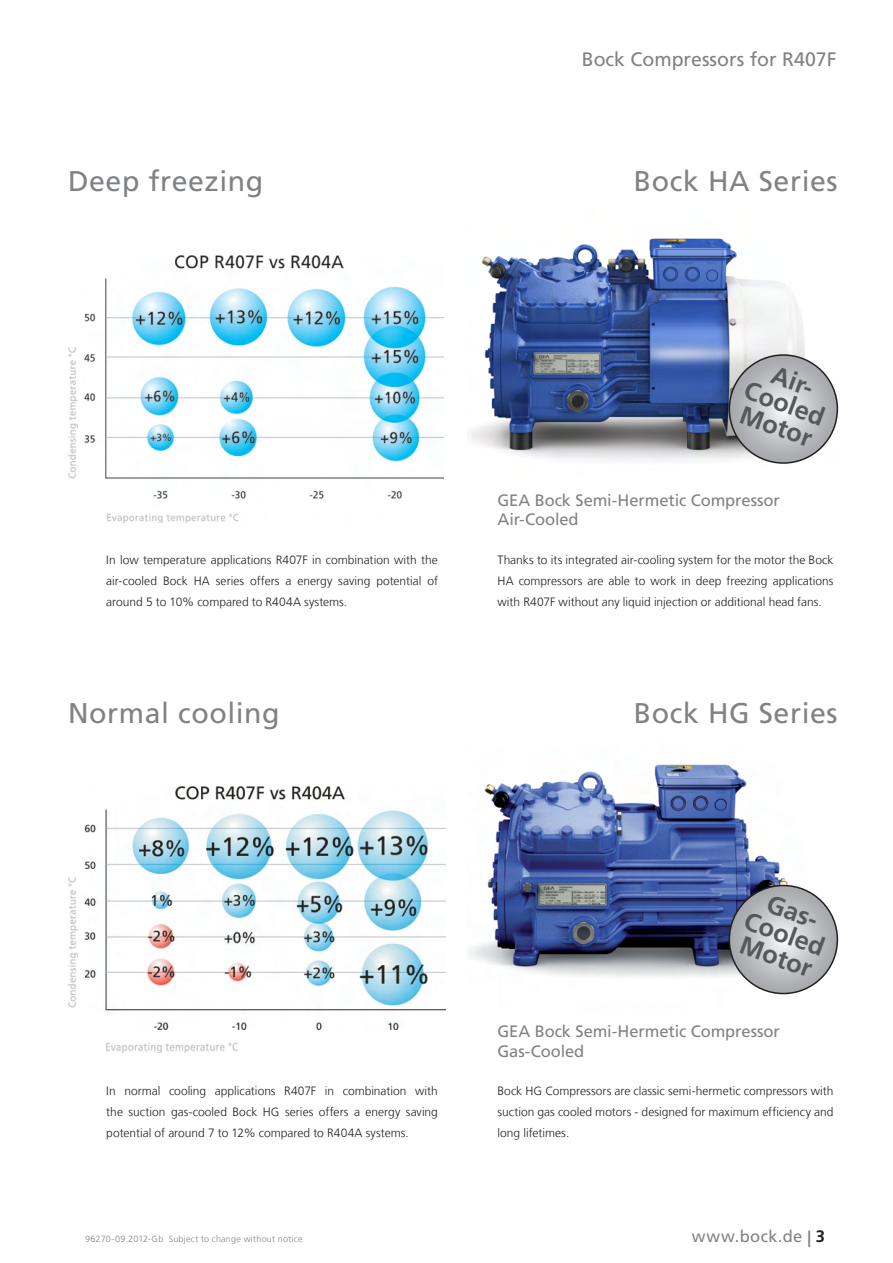
<style>
.page{position:relative;width:893px;height:1263px;background:#fff}
.page>*{position:absolute;margin:0;border:0;box-sizing:border-box;transform-origin:0 0}
.t1{font:28.5px "Frutiger LT Com";letter-spacing:.02em;color:#808285}
.t2{font:700 25.5px "Frutiger LT Com";color:#57585a}
.t3{font:19.5px "Frutiger LT Com";color:#808285}
.RT_Paging{font:16.5px "Frutiger LT Com";letter-spacing:-.005em;color:#808285}
.RT_Paging-2{font:16.5px "Frutiger LT Com";letter-spacing:.025em;color:#808285}
.t4{font:300 12px/21px "Frutiger LT Com";color:#231f20;text-align:justify}
.RT_Productcopyright{font:300 9px "Frutiger LT Com";letter-spacing:.025em;color:#808285}
.s1{font-weight:700}
.s2{font-weight:700;color:#231f20}
</style>
<div class="page">
<img style="left:469px;top:764px;width:347px;height:231px">
<img style="left:468px;top:238px;width:371px;height:226px">
<img style="left:84px;top:255px;width:360px;height:268px">
<img style="left:68px;top:347px;width:10px;height:132px">
<img style="left:68px;top:877px;width:11px;height:131px">
<svg style="left:729px;top:355px;width:108px;height:108px;background:#bbbcbf"></svg>
<div style="left:729px;top:354px;width:109px;height:110px;border:2px solid #231f20;border-radius:50%"></div>
<svg style="left:729px;top:885px;width:108px;height:108px;background:#bbbcbf"></svg>
<div style="left:729px;top:885px;width:109px;height:109px;border:2px solid #231f20;border-radius:50%"></div>
<img style="left:106px;top:1042px;width:132px;height:10px">
<img style="left:84px;top:786px;width:361px;height:243px">
<p class="t1" style="left:68px;top:165px;width:197px">Deep freezing</p>
<p class="t3" style="left:582px;top:47px;width:256px">Bock Compressors for R407F</p>
<p class="t1" style="left:634px;top:165px;width:205px">Bock HA Series</p>
<p class="t4" style="left:106px;top:549px;width:333px">In low temperature applications R407F in combination with the air-cooled Bock HA series offers a energy saving potential of around 5 to 10% compared to R404A systems.</p>
<p class="t1" style="left:68px;top:696px;width:213px">Normal cooling</p>
<p class="t2" style="left:778px;top:360px;width:48px;rotate:20deg">Air-</p>
<p class="t2" style="left:750px;top:375px;width:85px;rotate:20deg">Cooled</p>
<p class="t2" style="left:746px;top:399px;width:77px;rotate:20deg">Motor</p>
<p class="RT_Paging" style="left:497px;top:490px;width:284px">GEA Bock Semi-Hermetic Compressor</p>
<p class="RT_Paging" style="left:497px;top:510px;width:83px">Air-Cooled</p>
<p class="t4" style="left:497px;top:549px;width:337px">Thanks to its integrated air-cooling system for the motor the Bock HA compressors are able to work in deep freezing applications with R407F without any liquid injection or additional head fans.</p>
<p class="t1" style="left:634px;top:696px;width:205px">Bock HG Series</p>
<p class="t4" style="left:106px;top:1080px;width:333px">In normal cooling applications R407F in combination with the suction gas-cooled Bock HG series offers a energy saving potential of around 7 to 12% compared to R404A systems.</p>
<p class="t2" style="left:773px;top:888px;width:58px;rotate:20deg">Gas-</p>
<p class="t2" style="left:750px;top:905px;width:85px;rotate:20deg">Cooled</p>
<p class="t2" style="left:746px;top:929px;width:77px;rotate:20deg">Motor</p>
<p class="RT_Paging" style="left:497px;top:1022px;width:284px">GEA Bock Semi-Hermetic Compressor</p>
<p class="RT_Paging" style="left:497px;top:1041px;width:88px">Gas-Cooled</p>
<p class="t4" style="left:497px;top:1080px;width:337px">Bock HG Compressors are classic semi-hermetic compressors with suction gas cooled motors - designed for maximum efficiency and long lifetimes.</p>
<p class="RT_Productcopyright" style="left:85px;top:1234px;width:219px">96270-09.2012-Gb Subject to change without notice</p>
<p class="RT_Paging-2" style="left:692px;top:1227px;width:135px">www.bock.de <span class="s1">|</span> <span class="s2">3</span></p>
</div>
